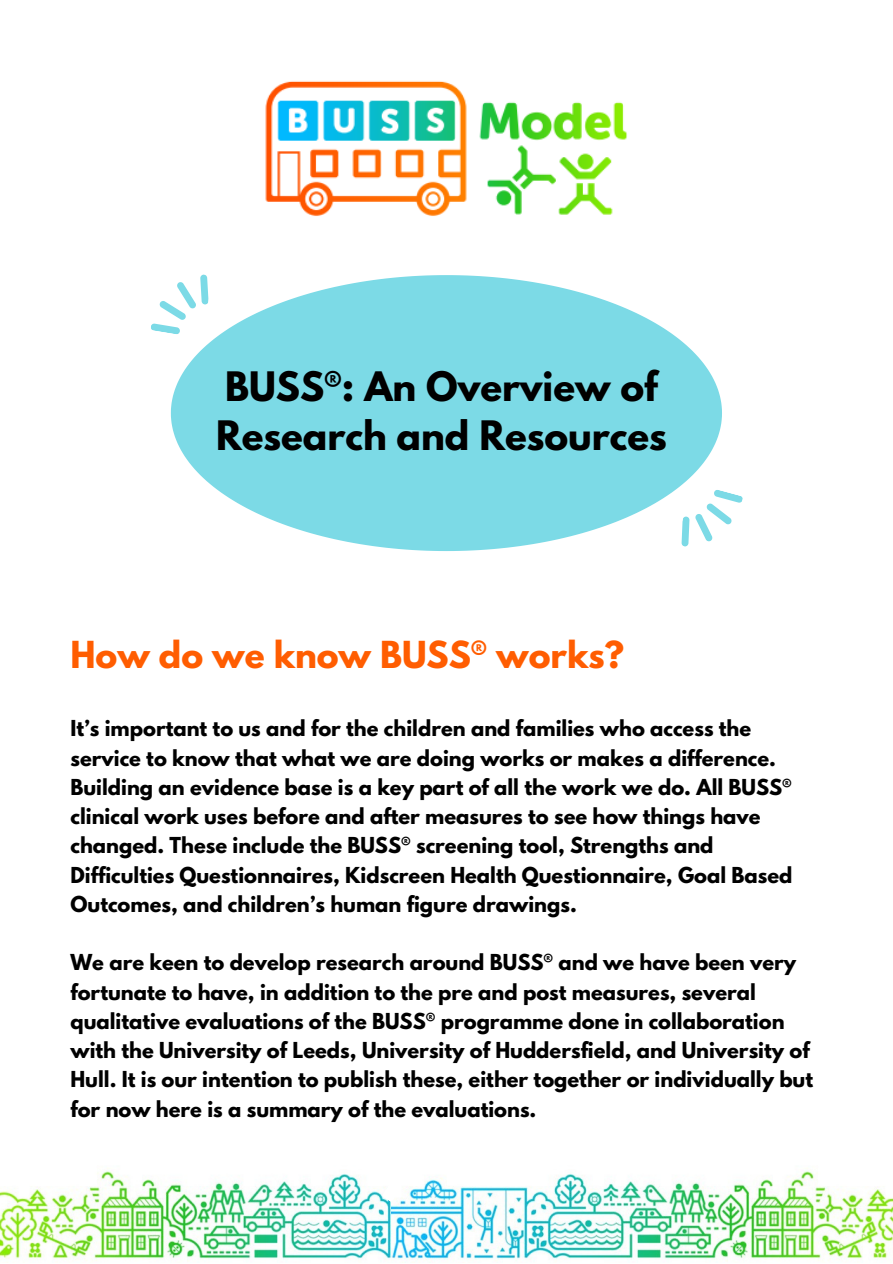
<style>
.page{position:relative;width:893px;height:1264px;background:#fff}
.page>*{position:absolute;margin:0;border:0;box-sizing:border-box;transform-origin:0 0}
.t1{font:700 36px "League Spartan";color:#000}
.t2{font:700 33px "League Spartan";color:#ff5d01}
.t3{font:700 19.5px/29.2px "League Spartan";color:#000}
</style>
<div class="page">
<img style="left:390px;top:1168px;width:502px;height:93px">
<img style="left:0;top:1168px;width:390px;height:93px">
<svg style="left:382px;top:1183px;width:17px;height:18px"></svg>
<img style="left:265px;top:81px;width:362px;height:135px">
<svg style="left:171px;top:275px;width:551px;height:276px;fill:#7cdae6"></svg>
<svg style="left:151px;top:274px;width:62px;height:61px"></svg>
<svg style="left:675px;top:489px;width:68px;height:58px"></svg>
<p class="t1" style="left:225px;top:368px;width:434px">BUSS®: An Overview of</p>
<p class="t1" style="left:216px;top:417px;width:452px">Research and Resources</p>
<p class="t2" style="left:70px;top:638px;width:555px">How do we know BUSS® works?</p>
<p class="t3" style="left:70px;top:716px;width:723px">It’s important to us and for the children and families who access the service to know that what we are doing works or makes a difference.<br>Building an evidence base is a key part of all the work we do. All BUSS® clinical work uses before and after measures to see how things have changed. These include the BUSS® screening tool, Strengths and Difficulties Questionnaires, Kidscreen Health Questionnaire, Goal Based Outcomes, and children’s human figure drawings.</p>
<p class="t3" style="left:70px;top:950px;width:744px">We are keen to develop research around BUSS® and we have been very fortunate to have, in addition to the pre and post measures, several qualitative evaluations of the BUSS® programme done in collaboration with the University of Leeds, University of Huddersfield, and University of Hull. It is our intention to publish these, either together or individually but for now here is a summary of the evaluations.</p>
</div>
